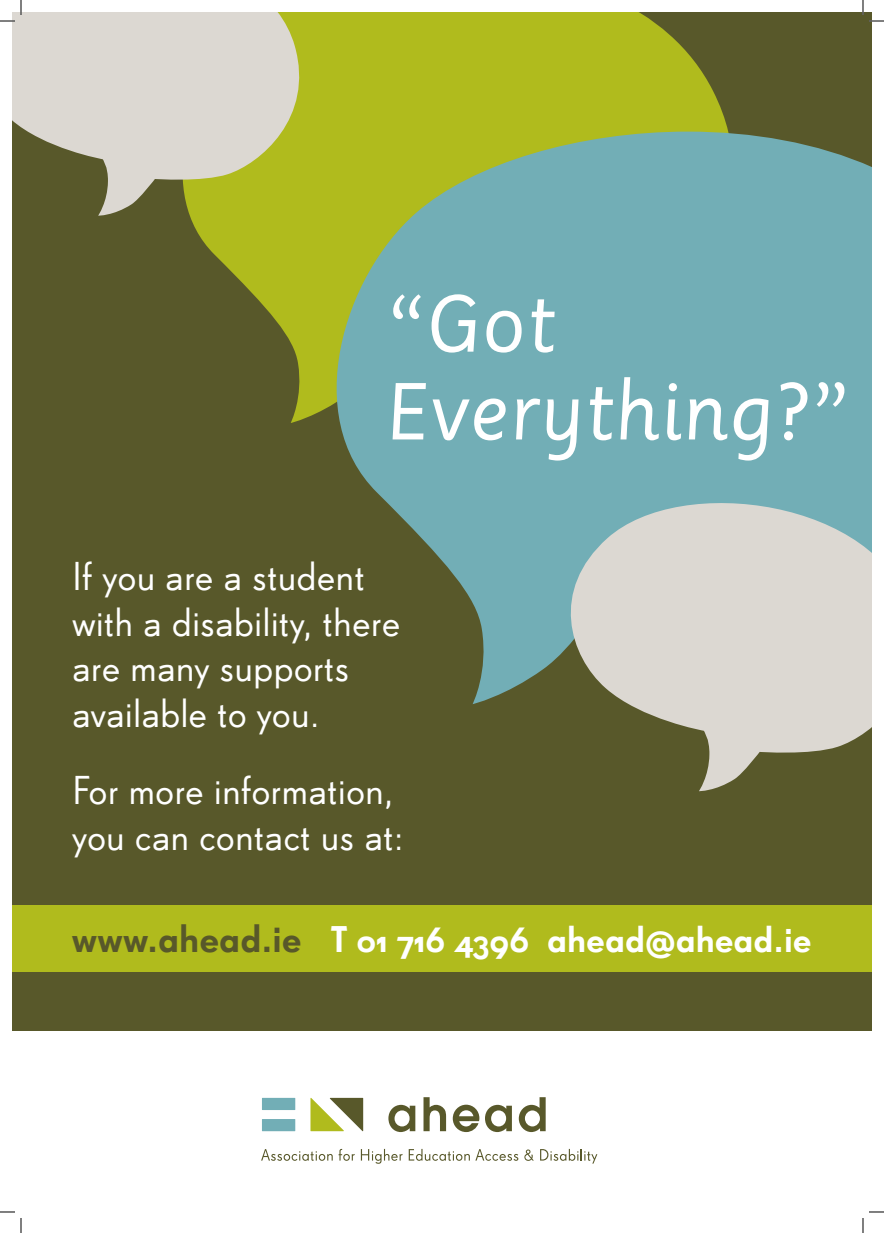
<style>
.page{position:relative;width:884px;height:1233px;background:#fff}
.page>*{position:absolute;margin:0;border:0;box-sizing:border-box;transform-origin:0 0}
.t1{font:78.7px/87.8px "Sassoon Primary";color:#fff}
.t2{font:39.1px/45.6px "Super Grotesk B";color:#fff}
.t3{font:500 36px "Super Grotesk C";color:#fff}
.s1{font-size:38px;color:#58582a}
</style>
<div class="page">
<div style="left:12px;top:12px;width:859px;height:1018px;background:#58582a"></div>
<svg style="left:190px;top:12px;width:539px;height:411px;fill:#b0bb1d"></svg>
<svg style="left:301px;top:132px;width:570px;height:572px;fill:#72aeb6"></svg>
<svg style="left:12px;top:12px;width:303px;height:204px;background:#c2c19c"></svg>
<svg style="left:549px;top:472px;width:322px;height:319px;fill:#dcd8d2"></svg>
<div style="left:12px;top:905px;width:859px;height:67px;background:#b0bb1d"></div>
<svg style="left:261px;top:1149px;width:94px;height:11px"></svg>
<svg style="left:361px;top:1149px;width:41px;height:14px"></svg>
<svg style="left:409px;top:1149px;width:109px;height:11px"></svg>
<svg style="left:524px;top:1149px;width:10px;height:11px"></svg>
<svg style="left:540px;top:1149px;width:57px;height:14px"></svg>
<svg style="left:310px;top:1097px;width:53px;height:34px"></svg>
<svg style="left:262px;top:1097px;width:33px;height:34px"></svg>
<svg style="left:388px;top:1104px;width:27px;height:28px"></svg>
<svg style="left:423px;top:1097px;width:23px;height:34px"></svg>
<svg style="left:453px;top:1104px;width:26px;height:28px"></svg>
<svg style="left:485px;top:1104px;width:27px;height:28px"></svg>
<svg style="left:519px;top:1097px;width:27px;height:35px"></svg>
<svg style="left:0;top:1211px;width:15px;height:1px"></svg>
<svg style="left:869px;top:1211px;width:15px;height:1px"></svg>
<svg style="left:0;top:0;width:22px;height:22px"></svg>
<svg style="left:20px;top:1218px;width:2px;height:15px"></svg>
<svg style="left:862px;top:0;width:22px;height:22px"></svg>
<svg style="left:862px;top:1218px;width:2px;height:15px"></svg>
<h1 class="t1" style="left:384px;top:281px;width:467px">“Got<br>Everything?”</h1>
<p class="t2" style="left:72px;top:554px;width:330px">If you are a student with a disability, there are many supports available to you.</p>
<p class="t2" style="left:72px;top:767px;width:333px">For more information, you can contact us at:</p>
<p class="t3" style="left:72px;top:923px;width:741px"><span class="s1">www.ahead.ie</span> T 01 716 4396 ahead@ahead.ie</p>
</div>
